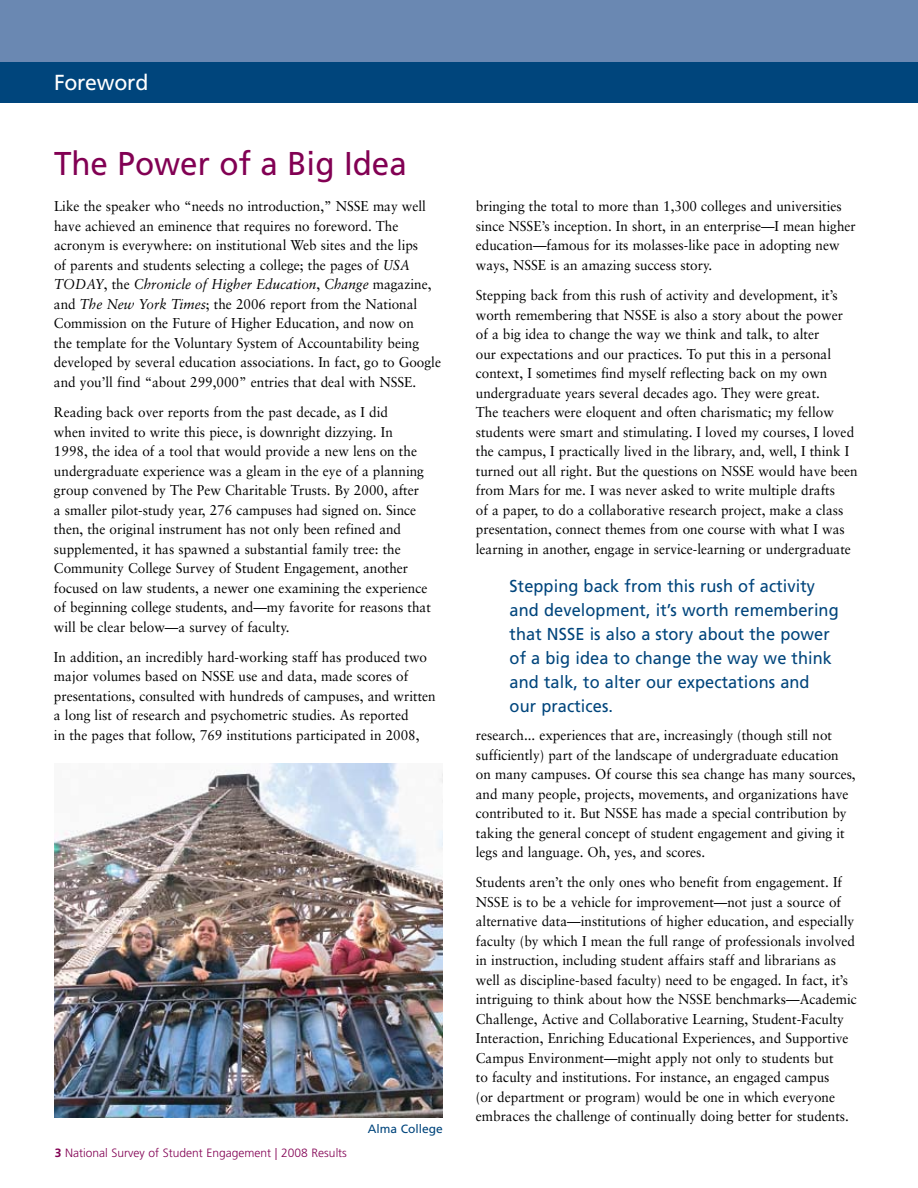
<style>
.page{position:relative;width:918px;height:1188px;background:#fff}
.page>*{position:absolute;margin:0;border:0;box-sizing:border-box;transform-origin:0 0}
.t1{font:33px "Frutiger LT";color:#820053;scale:.95 1}
.t2{font:21.75px "Frutiger LT";letter-spacing:-.01em;color:#fff}
.t3{font:17.25px/24px "Frutiger LT";letter-spacing:.005em;color:#00457c;scale:.95 1}
.t4{font:14.25px/19.5px "Sabon LT";color:#000;scale:.95 1}
.t5{font:300 12px "Frutiger LT";color:#820053}
.t6{font:12px "Frutiger LT";color:#00457c}
.s1{font-style:italic}
.s2{font-weight:700}
</style>
<div class="page">
<div style="left:0;top:0;width:918px;height:74px;background:#6a88b2"></div>
<div style="left:0;top:63px;width:918px;height:40px;background:#00457c"></div>
<img style="left:55px;top:763px;width:388px;height:354px">
<h2 class="t2" style="left:54px;top:69px;width:96px">Foreword</h2>
<h1 class="t1" style="left:54px;top:144px;width:373px">The Power of a Big Idea</h1>
<p class="t4" style="left:54px;top:197px;width:409px">Like the speaker who “needs no introduction,” NSSE may well have achieved an eminence that requires no foreword. The acronym is everywhere: on institutional Web sites and the lips<br>of parents and students selecting a college; the pages of <span class="s1">USA TODAY</span>, the <span class="s1">Chronicle of Higher Education</span>, <span class="s1">Change</span> magazine, and <span class="s1">The New York Times</span>; the 2006 report from the National Commission on the Future of Higher Education, and now on<br>the template for the Voluntary System of Accountability being developed by several education associations. In fact, go to Google and you’ll find “about 299,000” entries that deal with NSSE.</p>
<p class="t4" style="left:54px;top:402px;width:398px">Reading back over reports from the past decade, as I did<br>when invited to write this piece, is downright dizzying. In<br>1998, the idea of a tool that would provide a new lens on the undergraduate experience was a gleam in the eye of a planning group convened by The Pew Charitable Trusts. By 2000, after<br>a smaller pilot-study year, 276 campuses had signed on. Since then, the original instrument has not only been refined and supplemented, it has spawned a substantial family tree: the Community College Survey of Student Engagement, another focused on law students, a newer one examining the experience of beginning college students, and—my favorite for reasons that will be clear below—a survey of faculty.</p>
<p class="t4" style="left:54px;top:647px;width:403px">In addition, an incredibly hard-working staff has produced two major volumes based on NSSE use and data, made scores of presentations, consulted with hundreds of campuses, and written a long list of research and psychometric studies. As reported<br>in the pages that follow, 769 institutions participated in 2008,</p>
<p class="t5" style="left:55px;top:1146px;width:294px"><span class="s2">3</span> National Survey of Student Engagement | 2008 Results</p>
<p class="t6" style="left:368px;top:1121px;width:77px">Alma College</p>
<p class="t4" style="left:476px;top:197px;width:401px">bringing the total to more than 1,300 colleges and universities since NSSE’s inception. In short, in an enterprise—I mean higher education—famous for its molasses-like pace in adopting new ways, NSSE is an amazing success story.</p>
<p class="t4" style="left:476px;top:285px;width:403px">Stepping back from this rush of activity and development, it’s worth remembering that NSSE is also a story about the power of a big idea to change the way we think and talk, to alter<br>our expectations and our practices. To put this in a personal context, I sometimes find myself reflecting back on my own undergraduate years several decades ago. They were great.<br>The teachers were eloquent and often charismatic; my fellow students were smart and stimulating. I loved my courses, I loved the campus, I practically lived in the library, and, well, I think I turned out all right. But the questions on NSSE would have been from Mars for me. I was never asked to write multiple drafts<br>of a paper, to do a collaborative research project, make a class presentation, connect themes from one course with what I was learning in another, engage in service-learning or undergraduate</p>
<p class="t3" style="left:510px;top:574px;width:348px">Stepping back from this rush of activity and development, it’s worth remembering that NSSE is also a story about the power of a big idea to change the way we think and talk, to alter our expectations and our practices.</p>
<p class="t4" style="left:476px;top:725px;width:401px">research... experiences that are, increasingly (though still not sufficiently) part of the landscape of undergraduate education on many campuses. Of course this sea change has many sources, and many people, projects, movements, and organizations have contributed to it. But NSSE has made a special contribution by taking the general concept of student engagement and giving it legs and language. Oh, yes, and scores.</p>
<p class="t4" style="left:476px;top:872px;width:403px">Students aren’t the only ones who benefit from engagement. If NSSE is to be a vehicle for improvement—not just a source of alternative data—institutions of higher education, and especially faculty (by which I mean the full range of professionals involved in instruction, including student affairs staff and librarians as well as discipline-based faculty) need to be engaged. In fact, it’s intriguing to think about how the NSSE benchmarks—Academic Challenge, Active and Collaborative Learning, Student-Faculty Interaction, Enriching Educational Experiences, and Supportive Campus Environment—might apply not only to students but<br>to faculty and institutions. For instance, an engaged campus<br>(or department or program) would be one in which everyone embraces the challenge of continually doing better for students.</p>
</div>
